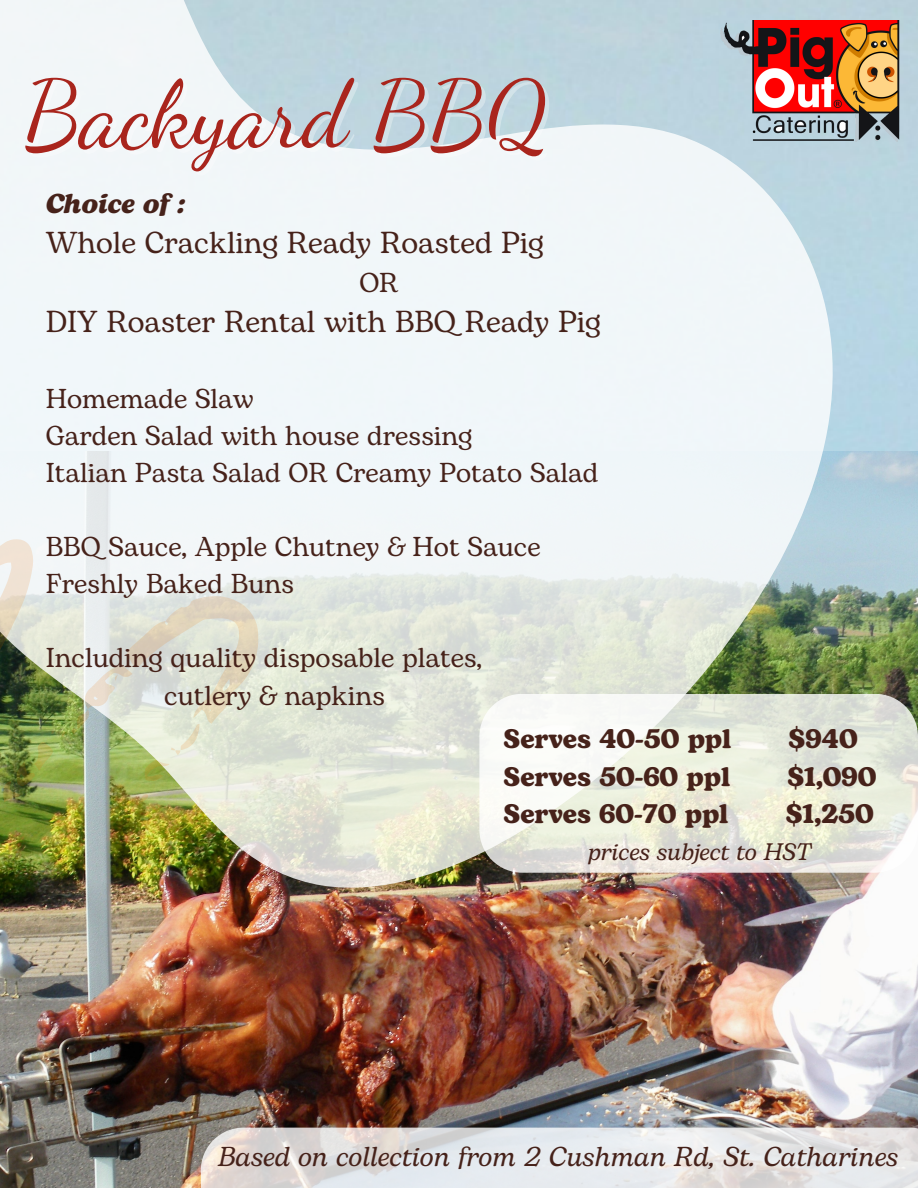
<style>
.page{position:relative;width:918px;height:1188px;background:#fff}
.page>*{position:absolute;margin:0;border:0;box-sizing:border-box;transform-origin:0 0}
.t1{font:93.6px "Dancing Script";color:#a9251d}
.t2{font:30.3px "Bogart";color:#46221a}
.t3{font:27.3px/37.2px "Bogart";color:#46221a}
.t4{font:italic 27.3px "Bogart";color:#46221a}
.t5{font:italic 700 27.3px "Bogart";color:#46221a}
.t6{font:700 26.85px "Bogart";color:#46221a}
.t7{font:italic 23.85px "Bogart";color:#46221a}
</style>
<div class="page">
<img style="left:0;top:1011px;width:918px;height:177px">
<svg style="left:201px;top:1128px;width:717px;height:60px;background:#e2e2e3"></svg>
<img style="left:0;top:0;width:918px;height:1011px">
<svg style="left:141px;top:794px;width:8px;height:8px"></svg>
<svg style="left:61px;top:594px;width:197px;height:188px;background:#d5d9c4"></svg>
<img style="left:0;top:539px;width:55px;height:382px">
<img style="left:721px;top:21px;width:180px;height:120px">
<h1 class="t1" style="left:24px;top:59px;width:529px">Backyard BBQ</h1>
<p class="t5" style="left:46px;top:184px;width:141px">Choice of :</p>
<p class="t2" style="left:46px;top:221px;width:500px">Whole Crackling Ready Roasted Pig</p>
<p class="t3" style="left:359px;top:265px;width:41px">OR</p>
<p class="t2" style="left:46px;top:300px;width:557px">DIY Roaster Rental with BBQ Ready Pig</p>
<p class="t3" style="left:46px;top:381px;width:554px">Homemade Slaw<br>Garden Salad with house dressing<br>Italian Pasta Salad OR Creamy Potato Salad</p>
<p class="t3" style="left:46px;top:529px;width:496px">BBQ Sauce, Apple Chutney &amp; Hot Sauce<br>Freshly Baked Buns</p>
<p class="t3" style="left:164px;top:641px;width:319px;text-indent:-119px">Including quality disposable plates, cutlery &amp; napkins</p>
<p class="t6" style="left:503px;top:720px;width:229px">Serves 40-50 ppl</p>
<p class="t6" style="left:788px;top:720px;width:71px">$940</p>
<p class="t6" style="left:503px;top:757px;width:228px">Serves 50-60 ppl</p>
<p class="t6" style="left:787px;top:757px;width:91px">$1,090</p>
<p class="t6" style="left:503px;top:794px;width:227px">Serves 60-70 ppl</p>
<p class="t6" style="left:786px;top:794px;width:90px">$1,250</p>
<p class="t7" style="left:588px;top:835px;width:224px">prices subject to HST</p>
<p class="t4" style="left:218px;top:1137px;width:682px">Based on collection from 2 Cushman Rd, St. Catharines</p>
</div>
